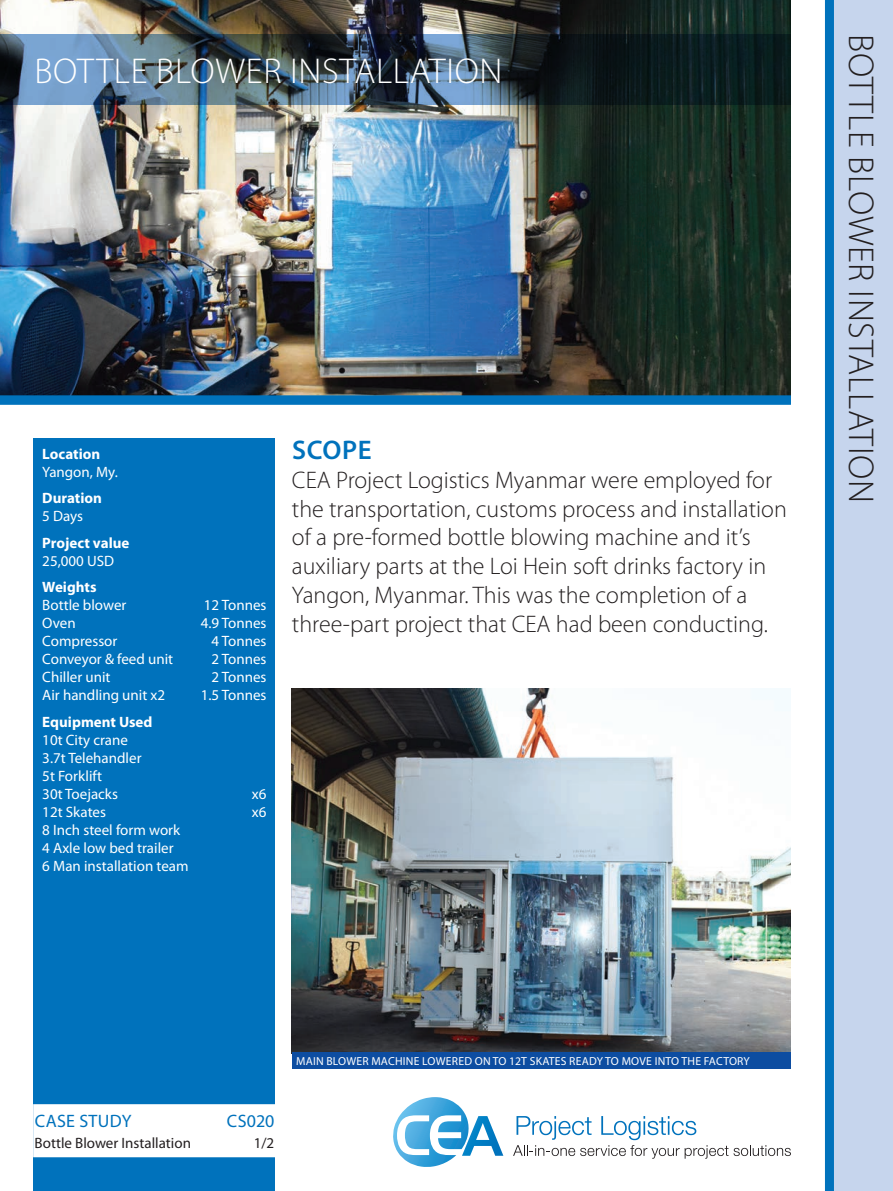
<style>
.page{position:relative;width:893px;height:1191px;background:#fff}
.page>*{position:absolute;margin:0;border:0;box-sizing:border-box;transform-origin:0 0}
.Page_Header{font:300 36px "Myriad Pro";letter-spacing:.02em;color:#fff}
.Page_Header-2{font:300 36px "Myriad Pro";letter-spacing:.02em;color:#231f20}
.Scope_etc{font:600 27px "Myriad Pro";letter-spacing:.02em;color:#0072bc}
.Section_intro{font:300 24px/28.8px "Myriad Pro";color:#231f20}
.t1{font:18px "Myriad Pro";letter-spacing:.02em;color:#0072bc}
.Sidebar_10pt_White{font:15px/18px "Myriad Pro";color:#fff}
.Sidebar_10pt_White-2{font:700 15px/18px "Myriad Pro";color:#fff}
.Page_Number{font:15px "Myriad Pro";color:#231f20}
.t2{font:11.7px "Myriad Pro";letter-spacing:.02em;color:#fff}
.s1{font-weight:700}
.s2{font-weight:400}
</style>
<div class="page">
<img style="left:0;top:0;width:791px;height:395px">
<svg style="left:393px;top:1097px;width:110px;height:70px"></svg>
<svg style="left:513px;top:1116px;width:278px;height:42px"></svg>
<svg style="left:0;top:34px;width:791px;height:70px;background:#354a57"></svg>
<div style="left:834px;top:0;width:59px;height:1191px;background:#c6d5ed"></div>
<div style="left:825px;top:0;width:9px;height:1191px;background:#0072bc"></div>
<div style="left:34px;top:439px;width:241px;height:752px;background:#0072bc"></div>
<div style="left:34px;top:1105px;width:241px;height:51px;background:#fff"></div>
<div style="left:33px;top:1104px;width:243px;height:53px;border:2px solid #fff"></div>
<div style="left:0;top:395px;width:791px;height:9px;background:#0072bc"></div>
<img style="left:292px;top:688px;width:499px;height:364px">
<div style="left:292px;top:1052px;width:499px;height:17px;background:#0d4da1"></div>
<p class="Page_Header" style="left:34px;top:49px;width:470px">BOTTLE BLOWER INSTALLATION</p>
<p class="Sidebar_10pt_White" style="left:42px;top:444px;width:77px"><span class="s1">Location<br></span>Yangon, My.</p>
<p class="Sidebar_10pt_White-2" style="left:42px;top:488px;width:61px">Duration<br><span class="s2">5 Days</span></p>
<p class="Sidebar_10pt_White-2" style="left:42px;top:533px;width:89px">Project value<br><span class="s2">25,000 USD</span></p>
<p class="Sidebar_10pt_White" style="left:42px;top:578px;width:86px"><span class="s1">Weights<br></span>Bottle blower</p>
<p class="Sidebar_10pt_White" style="left:204px;top:596px;width:64px">12 Tonnes</p>
<p class="Sidebar_10pt_White" style="left:42px;top:614px;width:35px">Oven</p>
<p class="Sidebar_10pt_White" style="left:201px;top:614px;width:67px">4.9 Tonnes</p>
<p class="Sidebar_10pt_White" style="left:42px;top:632px;width:77px">Compressor</p>
<p class="Sidebar_10pt_White" style="left:212px;top:632px;width:56px">4 Tonnes</p>
<p class="Sidebar_10pt_White" style="left:42px;top:650px;width:132px">Conveyor &amp; feed unit</p>
<p class="Sidebar_10pt_White" style="left:212px;top:650px;width:56px">2 Tonnes</p>
<p class="Sidebar_10pt_White" style="left:42px;top:668px;width:70px">Chiller unit</p>
<p class="Sidebar_10pt_White" style="left:212px;top:668px;width:56px">2 Tonnes</p>
<p class="Sidebar_10pt_White" style="left:42px;top:686px;width:124px">Air handling unit x2</p>
<p class="Sidebar_10pt_White" style="left:201px;top:686px;width:67px">1.5 Tonnes</p>
<p class="Sidebar_10pt_White" style="left:42px;top:712px;width:112px"><span class="s1">Equipment Used<br></span>10t City crane<br>3.7t Telehandler<br>5t Forklift<br>30t Toejacks</p>
<p class="Sidebar_10pt_White" style="left:252px;top:784px;width:16px">x6</p>
<p class="Sidebar_10pt_White" style="left:42px;top:802px;width:65px">12t Skates</p>
<p class="Sidebar_10pt_White" style="left:252px;top:802px;width:16px">x6</p>
<p class="Sidebar_10pt_White" style="left:42px;top:820px;width:148px">8 Inch steel form work<br>4 Axle low bed trailer<br>6 Man installation team</p>
<p class="Scope_etc" style="left:292px;top:433px;width:81px">SCOPE</p>
<p class="Section_intro" style="left:292px;top:465px;width:496px">CEA Project Logistics Myanmar were employed for the transportation, customs process and installation of a pre-formed bottle blowing machine and it’s auxiliary parts at the Loi Hein soft drinks factory in Yangon, Myanmar. This was the completion of a three-part project that CEA had been conducting.</p>
<p class="Page_Header-2" style="left:883px;top:34px;width:470px;rotate:90deg">BOTTLE BLOWER INSTALLATION</p>
<p class="t1" style="left:35px;top:1109px;width:98px">CASE STUDY</p>
<p class="t1" style="left:227px;top:1109px;width:49px">CS020</p>
<p class="Page_Number" style="left:35px;top:1133px;width:158px">Bottle Blower Installation</p>
<p class="Page_Number" style="left:254px;top:1133px;width:22px">1/2</p>
<p class="t2" style="left:296px;top:1054px;width:455px">MAIN BLOWER MACHINE LOWERED ON TO 12T SKATES READY TO MOVE INTO THE FACTORY</p>
</div>
